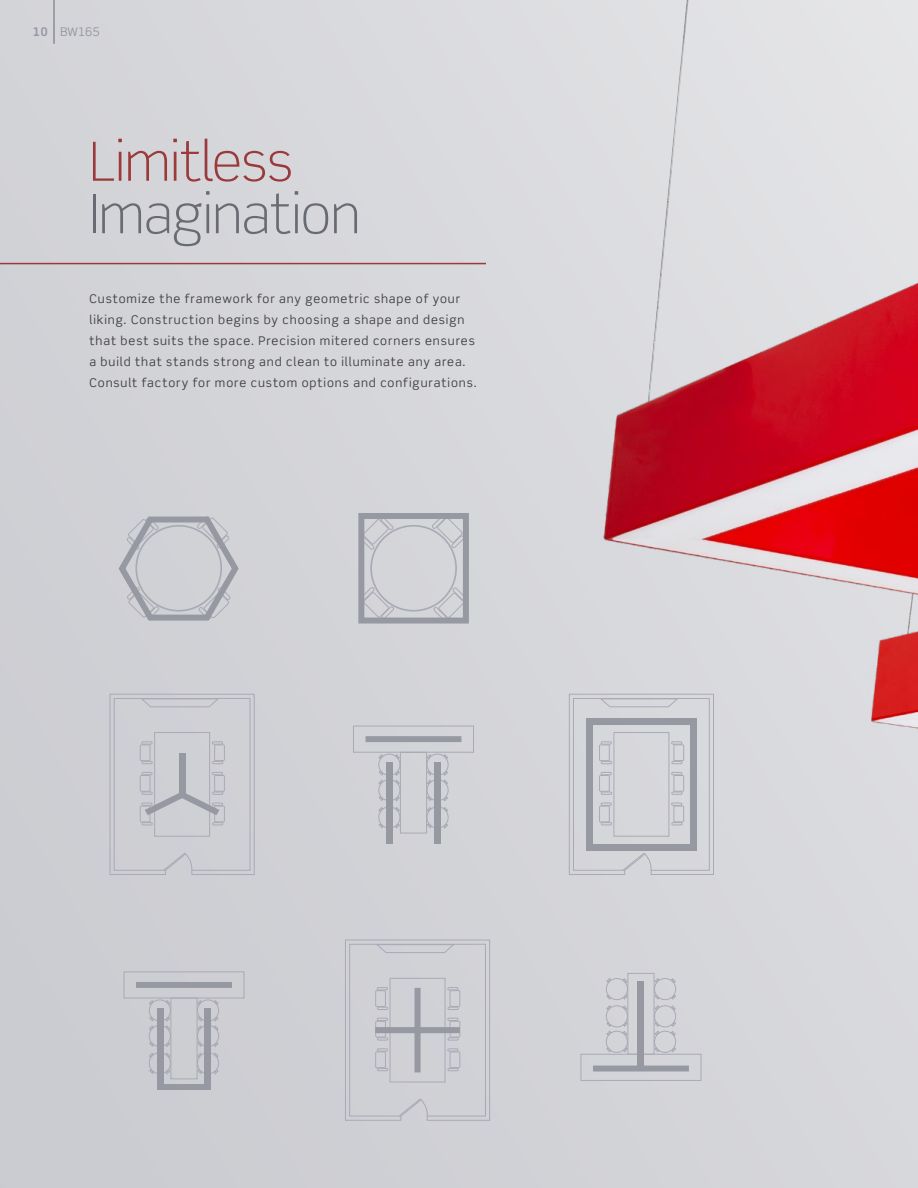
<style>
.page{position:relative;width:918px;height:1188px;background:#d4d5d9}
.page>*{position:absolute;margin:0;border:0;box-sizing:border-box;transform-origin:0 0}
.t1{font:300 54px "Scene Std";letter-spacing:-.015em;color:#696b73}
.t2{font:300 54px "Scene Std";letter-spacing:-.01em;color:#9a3a3a}
.t3{font:12px/21px "Scene Std";letter-spacing:.075em;color:#414042}
.t4{font:12px "Scene Std";color:#9698a2}
.s1{font-weight:700}
</style>
<div class="page">
<div style="left:634px;top:0;width:55px;height:122px;background:#dfe0e3"></div>
<hr style="left:0;top:263px;width:486px;height:1px;background:#9a3a3a">
<img style="left:603px;top:122px;width:315px;height:607px">
<div style="left:606px;top:1031px;width:22px;height:22px;border:1px solid #a9aab5;border-radius:50%"></div>
<div style="left:197px;top:999px;width:22px;height:23px;border:1px solid #a9aab5;border-radius:50%"></div>
<div style="left:427px;top:754px;width:22px;height:22px;border:1px solid #a9aab5;border-radius:50%"></div>
<div style="left:606px;top:1005px;width:22px;height:22px;border:1px solid #a9aab5;border-radius:50%"></div>
<div style="left:197px;top:1025px;width:22px;height:22px;border:1px solid #a9aab5;border-radius:50%"></div>
<div style="left:427px;top:779px;width:22px;height:22px;border:1px solid #a9aab5;border-radius:50%"></div>
<div style="left:606px;top:978px;width:22px;height:22px;border:1px solid #a9aab5;border-radius:50%"></div>
<div style="left:197px;top:1052px;width:22px;height:22px;border:1px solid #a9aab5;border-radius:50%"></div>
<div style="left:427px;top:806px;width:22px;height:22px;border:1px solid #a9aab5;border-radius:50%"></div>
<div style="left:654px;top:1031px;width:22px;height:22px;border:1px solid #a9aab5;border-radius:50%"></div>
<div style="left:149px;top:999px;width:22px;height:23px;border:1px solid #a9aab5;border-radius:50%"></div>
<div style="left:378px;top:754px;width:22px;height:22px;border:1px solid #a9aab5;border-radius:50%"></div>
<div style="left:654px;top:1005px;width:22px;height:22px;border:1px solid #a9aab5;border-radius:50%"></div>
<div style="left:149px;top:1025px;width:22px;height:22px;border:1px solid #a9aab5;border-radius:50%"></div>
<div style="left:378px;top:779px;width:22px;height:22px;border:1px solid #a9aab5;border-radius:50%"></div>
<div style="left:654px;top:978px;width:22px;height:22px;border:1px solid #a9aab5;border-radius:50%"></div>
<div style="left:149px;top:1052px;width:22px;height:22px;border:1px solid #a9aab5;border-radius:50%"></div>
<div style="left:378px;top:806px;width:22px;height:22px;border:1px solid #a9aab5;border-radius:50%"></div>
<div style="left:627px;top:973px;width:28px;height:82px;border:1px solid #a9aab5"></div>
<div style="left:170px;top:998px;width:28px;height:81px;border:1px solid #a9aab5"></div>
<div style="left:400px;top:752px;width:27px;height:82px;border:1px solid #a9aab5"></div>
<div style="left:123px;top:971px;width:121px;height:28px;border:1px solid #a9aab5"></div>
<div style="left:353px;top:726px;width:121px;height:27px;border:1px solid #a9aab5"></div>
<div style="left:580px;top:1054px;width:121px;height:27px;border:1px solid #a9aab5"></div>
<svg style="left:606px;top:978px;width:6px;height:6px"></svg>
<svg style="left:213px;top:1069px;width:6px;height:6px"></svg>
<svg style="left:442px;top:823px;width:6px;height:6px"></svg>
<svg style="left:654px;top:977px;width:6px;height:7px"></svg>
<svg style="left:165px;top:1069px;width:6px;height:6px"></svg>
<svg style="left:394px;top:823px;width:7px;height:6px"></svg>
<svg style="left:622px;top:1047px;width:7px;height:6px"></svg>
<svg style="left:196px;top:999px;width:7px;height:7px"></svg>
<svg style="left:426px;top:753px;width:6px;height:7px"></svg>
<svg style="left:670px;top:1047px;width:6px;height:5px"></svg>
<svg style="left:148px;top:1000px;width:6px;height:6px"></svg>
<svg style="left:378px;top:754px;width:6px;height:6px"></svg>
<svg style="left:622px;top:1021px;width:7px;height:16px"></svg>
<svg style="left:196px;top:1016px;width:7px;height:15px"></svg>
<svg style="left:426px;top:770px;width:7px;height:15px"></svg>
<svg style="left:622px;top:994px;width:7px;height:17px"></svg>
<svg style="left:196px;top:1041px;width:7px;height:17px"></svg>
<svg style="left:426px;top:795px;width:7px;height:18px"></svg>
<svg style="left:622px;top:977px;width:6px;height:7px"></svg>
<svg style="left:196px;top:1068px;width:7px;height:7px"></svg>
<svg style="left:426px;top:823px;width:7px;height:6px"></svg>
<svg style="left:670px;top:1021px;width:6px;height:16px"></svg>
<svg style="left:149px;top:1016px;width:6px;height:15px"></svg>
<svg style="left:378px;top:770px;width:6px;height:15px"></svg>
<svg style="left:670px;top:994px;width:6px;height:17px"></svg>
<svg style="left:149px;top:1041px;width:6px;height:17px"></svg>
<svg style="left:378px;top:795px;width:6px;height:18px"></svg>
<svg style="left:670px;top:978px;width:6px;height:6px"></svg>
<svg style="left:149px;top:1068px;width:6px;height:6px"></svg>
<svg style="left:379px;top:823px;width:5px;height:5px"></svg>
<svg style="left:606px;top:1047px;width:6px;height:5px"></svg>
<svg style="left:213px;top:1000px;width:6px;height:6px"></svg>
<svg style="left:442px;top:754px;width:6px;height:6px"></svg>
<svg style="left:606px;top:1021px;width:6px;height:15px"></svg>
<svg style="left:213px;top:1016px;width:6px;height:15px"></svg>
<svg style="left:442px;top:770px;width:6px;height:15px"></svg>
<svg style="left:606px;top:994px;width:6px;height:17px"></svg>
<svg style="left:213px;top:1041px;width:6px;height:17px"></svg>
<svg style="left:442px;top:796px;width:6px;height:17px"></svg>
<svg style="left:654px;top:1047px;width:6px;height:6px"></svg>
<svg style="left:165px;top:999px;width:6px;height:7px"></svg>
<svg style="left:394px;top:753px;width:7px;height:7px"></svg>
<svg style="left:654px;top:1021px;width:6px;height:15px"></svg>
<svg style="left:165px;top:1016px;width:6px;height:15px"></svg>
<svg style="left:394px;top:770px;width:7px;height:15px"></svg>
<svg style="left:654px;top:994px;width:6px;height:17px"></svg>
<svg style="left:165px;top:1041px;width:6px;height:17px"></svg>
<svg style="left:394px;top:796px;width:7px;height:17px"></svg>
<div style="left:638px;top:981px;width:6px;height:85px;background:#9698a2"></div>
<svg style="left:136px;top:982px;width:96px;height:6px"></svg>
<svg style="left:366px;top:736px;width:95px;height:6px"></svg>
<svg style="left:593px;top:1066px;width:96px;height:5px"></svg>
<div style="left:157px;top:1008px;width:6px;height:82px;background:#9698a2"></div>
<div style="left:387px;top:762px;width:6px;height:82px;background:#9698a2"></div>
<div style="left:205px;top:1008px;width:6px;height:82px;background:#9698a2"></div>
<div style="left:434px;top:762px;width:6px;height:82px;background:#9698a2"></div>
<div style="left:157px;top:1084px;width:54px;height:6px;background:#9698a2"></div>
<div style="left:370px;top:525px;width:87px;height:87px;border:2px solid #a9aab5;border-radius:50%"></div>
<svg style="left:433px;top:586px;width:29px;height:31px"></svg>
<svg style="left:365px;top:520px;width:29px;height:31px"></svg>
<svg style="left:365px;top:587px;width:30px;height:30px"></svg>
<svg style="left:431px;top:520px;width:31px;height:28px"></svg>
<svg style="left:118px;top:516px;width:121px;height:105px"></svg>
<svg style="left:345px;top:939px;width:145px;height:182px"></svg>
<svg style="left:569px;top:693px;width:145px;height:182px"></svg>
<svg style="left:109px;top:693px;width:146px;height:182px"></svg>
<div style="left:358px;top:513px;width:111px;height:111px;border:6px solid #9698a2"></div>
<hr style="left:54px;top:0;width:1px;height:44px;background:#696b73">
<p class="t4" style="left:33px;top:25px;width:68px"><span class="s1">10</span> BW165</p>
<h1 class="t2" style="left:89px;top:129px;width:205px">Limitless</h1>
<h1 class="t1" style="left:89px;top:181px;width:273px">Imagination</h1>
<p class="t3" style="left:89px;top:288px;width:389px">Customize the framework for any geometric shape of your liking. Construction begins by choosing a shape and design that best suits the space. Precision mitered corners ensures a build that stands strong and clean to illuminate any area.<br>Consult factory for more custom options and configurations.</p>
</div>
